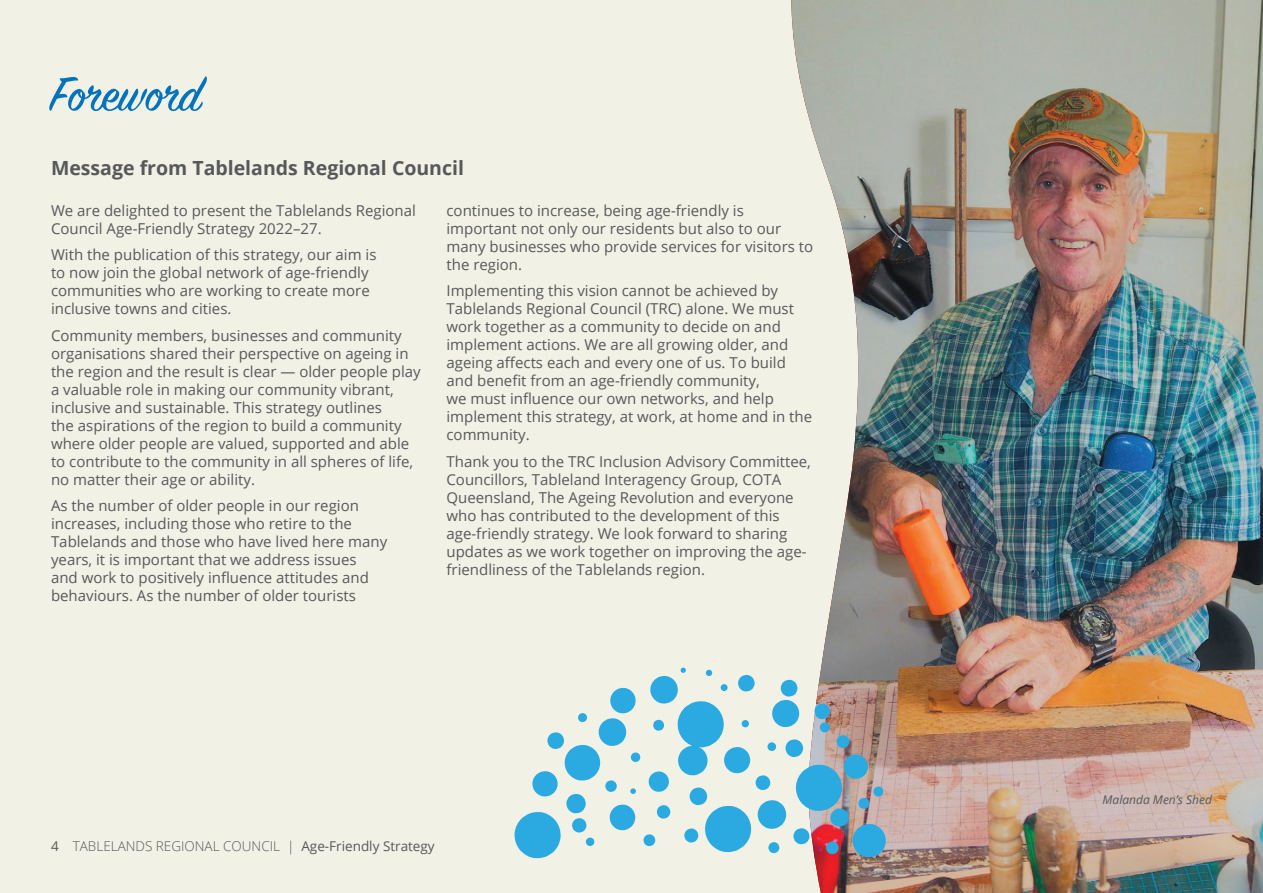
<style>
.page{position:relative;width:1263px;height:893px;background:#f2f1e6}
.page>*{position:absolute;margin:0;border:0;box-sizing:border-box;transform-origin:0 0}
.t1{font:700 19.5px "Open Sans";color:#57585a}
.t2{font:15px/18px "Open Sans";color:#57585a}
.t3{font:300 13.5px "Open Sans";color:#57585a}
.t4{font:italic 12px "Open Sans";color:#57585a}
.s1{font-weight:400}
</style>
<div class="page">
<img style="left:791px;top:0;width:472px;height:893px">
<svg style="left:514px;top:668px;width:372px;height:190px"></svg>
<svg style="left:49px;top:76px;width:158px;height:35px"></svg>
<h1 class="t1" style="left:51px;top:154px;width:414px">Message from Tablelands Regional Council</h1>
<p class="t2" style="left:51px;top:201px;width:366px">We are delighted to present the Tablelands Regional<br>Council Age-Friendly Strategy 2022–27.</p>
<p class="t2" style="left:51px;top:245px;width:327px">With the publication of this strategy, our aim is to now join the global network of age-friendly communities who are working to create more inclusive towns and cities.</p>
<p class="t2" style="left:51px;top:326px;width:371px">Community members, businesses and community organisations shared their perspective on ageing in the region and the result is clear — older people play a valuable role in making our community vibrant, inclusive and sustainable. This strategy outlines<br>the aspirations of the region to build a community where older people are valued, supported and able to contribute to the community in all spheres of life, no matter their age or ability.</p>
<p class="t2" style="left:51px;top:496px;width:338px">As the number of older people in our region increases, including those who retire to the Tablelands and those who have lived here many years, it is important that we address issues<br>and work to positively influence attitudes and behaviours. As the number of older tourists</p>
<p class="t2" style="left:446px;top:201px;width:368px">continues to increase, being age-friendly is important not only our residents but also to our many businesses who provide services for visitors to the region.</p>
<p class="t2" style="left:446px;top:281px;width:367px">Implementing this vision cannot be achieved by Tablelands Regional Council (TRC) alone. We must work together as a community to decide on and implement actions. We are all growing older, and ageing affects each and every one of us. To build and benefit from an age-friendly community,<br>we must influence our own networks, and help implement this strategy, at work, at home and in the community.</p>
<p class="t2" style="left:446px;top:452px;width:366px">Thank you to the TRC Inclusion Advisory Committee, Councillors, Tableland Interagency Group, COTA Queensland, The Ageing Revolution and everyone who has contributed to the development of this age-friendly strategy. We look forward to sharing updates as we work together on improving the age&shy;friendliness of the Tablelands region.</p>
<p class="t3" style="left:51px;top:837px;width:385px"><span class="s1">4</span> TABLELANDS REGIONAL COUNCIL | <span class="s1">Age-Friendly Strategy</span></p>
<p class="t4" style="left:1102px;top:792px;width:111px">Malanda Men’s Shed</p>
</div>
